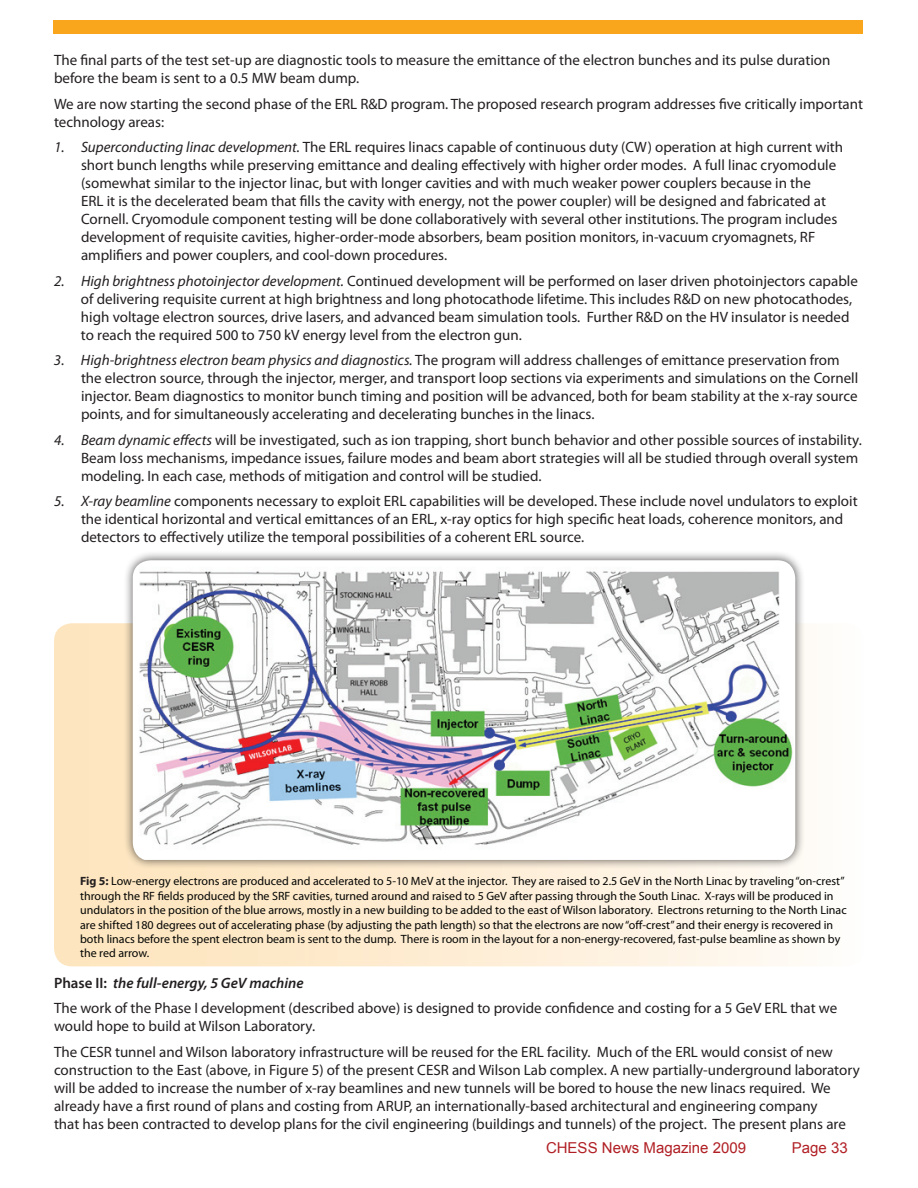
<style>
.page{position:relative;width:918px;height:1188px;background:#fff}
.page>*{position:absolute;margin:0;border:0;box-sizing:border-box;transform-origin:0 0}
.t1{font:15px/18px "Myriad Pro";color:#231f20}
.t2{font:15px "Arial";color:#b01f24}
.t3{font:15px "Arial";color:#b12025}
.t4{font:12px/14.4px "Myriad Pro";color:#040503}
.s1{font-style:italic}
.s2{font-weight:700;color:#231f20}
.s3{font-weight:600}
.s4{font-weight:600;font-style:italic}
</style>
<div class="page">
<div style="left:54px;top:623px;width:810px;height:343px;background:linear-gradient(to right,#fde2b8,#fefbf6);border-radius:18px"></div>
<div style="left:53px;top:21px;width:810px;height:13px;background:#f9a61c"></div>
<div style="left:123px;top:550px;width:689px;height:327px;background:#231f20;opacity:.75"></div>
<img style="left:133px;top:560px;width:662px;height:300px">
<p class="t1" style="left:54px;top:51px;width:778px">The final parts of the test set-up are diagnostic tools to measure the emittance of the electron bunches and its pulse duration before the beam is sent to a 0.5 MW beam dump.</p>
<p class="t1" style="left:54px;top:94px;width:811px">We are now starting the second phase of the ERL R&amp;D program. The proposed research program addresses five critically important technology areas:</p>
<p class="t1" style="left:81px;top:138px;width:764px;text-indent:-27px"><span class="s1">1. Superconducting linac development.</span> The ERL requires linacs capable of continuous duty (CW) operation at high current with short bunch lengths while preserving emittance and dealing effectively with higher order modes. A full linac cryomodule (somewhat similar to the injector linac, but with longer cavities and with much weaker power couplers because in the<br>ERL it is the decelerated beam that fills the cavity with energy, not the power coupler) will be designed and fabricated at Cornell. Cryomodule component testing will be done collaboratively with several other institutions. The program includes development of requisite cavities, higher-order-mode absorbers, beam position monitors, in-vacuum cryomagnets, RF amplifiers and power couplers, and cool-down procedures.</p>
<p class="t1" style="left:81px;top:271px;width:778px;text-indent:-27px"><span class="s1">2. High brightness photoinjector development.</span> Continued development will be performed on laser driven photoinjectors capable of delivering requisite current at high brightness and long photocathode lifetime. This includes R&amp;D on new photocathodes, high voltage electron sources, drive lasers, and advanced beam simulation tools. Further R&amp;D on the HV insulator is needed to reach the required 500 to 750 kV energy level from the electron gun.</p>
<p class="t1" style="left:81px;top:351px;width:779px;text-indent:-27px"><span class="s1">3. High-brightness electron beam physics and diagnostics.</span> The program will address challenges of emittance preservation from the electron source, through the injector, merger, and transport loop sections via experiments and simulations on the Cornell injector. Beam diagnostics to monitor bunch timing and position will be advanced, both for beam stability at the x-ray source points, and for simultaneously accelerating and decelerating bunches in the linacs.</p>
<p class="t1" style="left:81px;top:430px;width:782px;text-indent:-27px"><span class="s1">4. Beam dynamic effects</span> will be investigated, such as ion trapping, short bunch behavior and other possible sources of instability.<br>Beam loss mechanisms, impedance issues, failure modes and beam abort strategies will all be studied through overall system modeling. In each case, methods of mitigation and control will be studied.</p>
<p class="t1" style="left:81px;top:492px;width:778px;text-indent:-27px"><span class="s1">5. X-ray beamline</span> components necessary to exploit ERL capabilities will be developed. These include novel undulators to exploit the identical horizontal and vertical emittances of an ERL, x-ray optics for high specific heat loads, coherence monitors, and detectors to effectively utilize the temporal possibilities of a coherent ERL source.</p>
<p class="t4" style="left:80px;top:874px;width:768px"><span class="s2">Fig 5:</span> Low-energy electrons are produced and accelerated to 5-10 MeV at the injector. They are raised to 2.5 GeV in the North Linac by traveling “on-crest” through the RF fields produced by the SRF cavities, turned around and raised to 5 GeV after passing through the South Linac. X-rays will be produced in undulators in the position of the blue arrows, mostly in a new building to be added to the east of Wilson laboratory. Electrons returning to the North Linac are shifted 180 degrees out of accelerating phase (by adjusting the path length) so that the electrons are now “off-crest” and their energy is recovered in both linacs before the spent electron beam is sent to the dump. There is room in the layout for a non-energy-recovered, fast-pulse beamline as shown by the red arrow.</p>
<p class="t1" style="left:54px;top:970px;width:785px;line-height:25.5px"><span class="s3">Phase II:</span> <span class="s4">the full-energy, 5 GeV machine<br></span>The work of the Phase I development (described above) is designed to provide confidence and costing for a 5 GeV ERL that we</p>
<p class="t1" style="left:54px;top:1013px;width:781px;line-height:25.5px">would hope to build at Wilson Laboratory.<br>The CESR tunnel and Wilson laboratory infrastructure will be reused for the ERL facility. Much of the ERL would consist of new</p>
<p class="t1" style="left:54px;top:1060px;width:807px">construction to the East (above, in Figure 5) of the present CESR and Wilson Lab complex. A new partially-underground laboratory will be added to increase the number of x-ray beamlines and new tunnels will be bored to house the new linacs required. We already have a first round of plans and costing from ARUP, an internationally-based architectural and engineering company<br>that has been contracted to develop plans for the civil engineering (buildings and tunnels) of the project. The present plans are</p>
<p class="t2" style="left:546px;top:1138px;width:202px">CHESS News Magazine 2009</p>
<p class="t3" style="left:792px;top:1138px;width:57px">Page 33</p>
</div>
